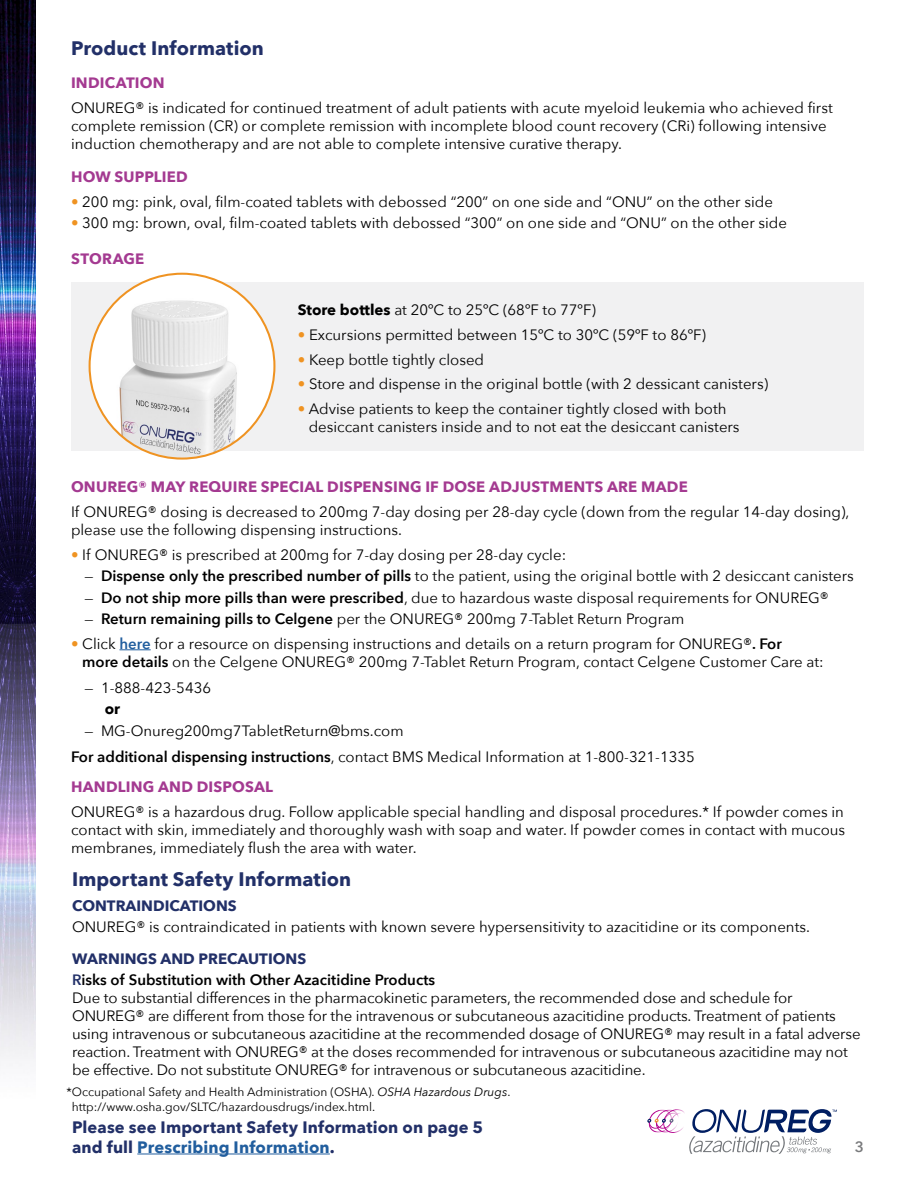
<style>
.page{position:relative;width:918px;height:1188px;background:#fff}
.page>*{position:absolute;margin:0;border:0;box-sizing:border-box;transform-origin:0 0}
.t1{font:700 19.5px "Avenir Next";letter-spacing:.005em;color:#223068}
.t2{font:700 16.5px/19.5px "Avenir Next";letter-spacing:.005em;color:#223068}
.t3{font:15px/18px "Avenir Next";color:#000}
.t4{font:700 15px "Avenir Next";letter-spacing:.01em;color:#a43a91}
.t5{font:600 15px/21.3px "Avenir Next";color:#000}
.t6{font:700 15px "Avenir Next";color:#223068}
.t7{font:700 15px "Avenir Next";color:#000}
.t8{font:600 15px "Avenir Next";color:#797a7c}
.t9{font:12px/14.4px "Avenir Next";color:#000}
.s1{color:#ef9322}
.s2{font-weight:700}
.s3{font-weight:600}
.s4{font-weight:600;color:#215e9e}
.s5{font-weight:700;color:#223068}
.s6{color:#223068}
.s7{font-style:italic}
.s8{color:#215e9e}
</style>
<div class="page">
<img style="left:0;top:0;width:36px;height:1059px">
<hr style="left:120px;top:649px;width:31px;height:1px;background:#215e9e">
<div style="left:71px;top:282px;width:793px;height:168px;background:#f1f1f2"></div>
<img style="left:90px;top:274px;width:184px;height:185px;border-radius:92px">
<hr style="left:137px;top:1154px;width:193px;height:1px;background:#215e9e">
<svg style="left:647px;top:1109px;width:190px;height:45px"></svg>
<h1 class="t1" style="left:71px;top:32px;width:194px">Product Information</h1>
<p class="t4" style="left:71px;top:70px;width:95px">INDICATION</p>
<p class="t3" style="left:71px;top:98px;width:763px">ONUREG® is indicated for continued treatment of adult patients with acute myeloid leukemia who achieved first complete remission (CR) or complete remission with incomplete blood count recovery (CRi) following intensive induction chemotherapy and are not able to complete intensive curative therapy.</p>
<p class="t4" style="left:71px;top:164px;width:118px">HOW SUPPLIED</p>
<p class="t3" style="left:71px;top:192px;width:703px"><span class="s1">•</span> 200 mg: pink, oval, film-coated tablets with debossed “200” on one side and “ONU” on the other side</p>
<p class="t3" style="left:71px;top:213px;width:718px"><span class="s1">•</span> 300 mg: brown, oval, film-coated tablets with debossed “300” on one side and “ONU” on the other side</p>
<p class="t4" style="left:71px;top:245px;width:75px">STORAGE</p>
<p class="t3" style="left:298px;top:300px;width:300px"><span class="s2">Store bottles</span> at 20ºC to 25ºC (68ºF to 77ºF)</p>
<p class="t3" style="left:298px;top:325px;width:410px"><span class="s1">•</span> Excursions permitted between 15ºC to 30ºC (59ºF to 86ºF)</p>
<p class="t3" style="left:298px;top:350px;width:188px"><span class="s1">•</span> Keep bottle tightly closed</p>
<p class="t3" style="left:298px;top:375px;width:472px"><span class="s1">•</span> Store and dispense in the original bottle (with 2 dessicant canisters)</p>
<p class="t3" style="left:309px;top:399px;width:432px;text-indent:-11px"><span class="s1">•</span> Advise patients to keep the container tightly closed with both desiccant canisters inside and to not eat the desiccant canisters</p>
<p class="t4" style="left:71px;top:474px;width:618px">ONUREG® MAY REQUIRE SPECIAL DISPENSING IF DOSE ADJUSTMENTS ARE MADE</p>
<p class="t3" style="left:71px;top:502px;width:780px">If ONUREG® dosing is decreased to 200mg 7-day dosing per 28-day cycle (down from the regular 14-day dosing), please use the following dispensing instructions.</p>
<p class="t3" style="left:71px;top:545px;width:497px"><span class="s1">•</span> If ONUREG® is prescribed at 200mg for 7-day dosing per 28-day cycle:</p>
<p class="t3" style="left:85px;top:566px;width:771px">— <span class="s3">Dispense only the prescribed number of pills</span> to the patient, using the original bottle with 2 desiccant canisters</p>
<p class="t3" style="left:85px;top:588px;width:746px">— <span class="s3">Do not ship more pills than were prescribed</span>, due to hazardous waste disposal requirements for ONUREG®</p>
<p class="t3" style="left:85px;top:609px;width:601px">— <span class="s3">Return remaining pills to Celgene</span> per the ONUREG® 200mg 7-Tablet Return Program</p>
<p class="t3" style="left:82px;top:634px;width:743px;text-indent:-11px"><span class="s1">•</span> Click <span class="s4">here</span> for a resource on dispensing instructions and details on a return program for ONUREG®<span class="s3">. For<br>more details</span> on the Celgene ONUREG® 200mg 7-Tablet Return Program, contact Celgene Customer Care at:</p>
<p class="t3" style="left:85px;top:678px;width:128px">— 1-888-423-5436</p>
<p class="t7" style="left:105px;top:696px;width:17px">or</p>
<p class="t3" style="left:71px;top:717px;width:625px;line-height:26.2px;text-indent:14px">— MG-Onureg200mg7TabletReturn@bms.com<br><span class="s3">For additional dispensing instructions</span>, contact BMS Medical Information at 1-800-321-1335</p>
<p class="t4" style="left:71px;top:774px;width:204px">HANDLING AND DISPOSAL</p>
<p class="t3" style="left:71px;top:802px;width:776px;text-align:justify">ONUREG® is a hazardous drug. Follow applicable special handling and disposal procedures.* If powder comes in contact with skin, immediately and thoroughly wash with soap and water. If powder comes in contact with mucous membranes, immediately flush the area with water.</p>
<h1 class="t1" style="left:72px;top:863px;width:281px">Important Safety Information</h1>
<p class="t6" style="left:72px;top:893px;width:166px">CONTRAINDICATIONS</p>
<p class="t3" style="left:72px;top:918px;width:739px">ONUREG® is contraindicated in patients with known severe hypersensitivity to azacitidine or its components.</p>
<p class="t5" style="left:72px;top:948px;width:365px"><span class="s5">WARNINGS AND PRECAUTIONS<br></span><span class="s6">R</span>isks of Substitution with Other Azacitidine Products</p>
<p class="t3" style="left:72px;top:989px;width:790px">Due to substantial differences in the pharmacokinetic parameters, the recommended dose and schedule for ONUREG® are different from those for the intravenous or subcutaneous azacitidine products. Treatment of patients using intravenous or subcutaneous azacitidine at the recommended dosage of ONUREG® may result in a fatal adverse reaction. Treatment with ONUREG® at the doses recommended for intravenous or subcutaneous azacitidine may not be effective. Do not substitute ONUREG® for intravenous or subcutaneous azacitidine.</p>
<p class="t9" style="left:72px;top:1085px;width:440px;text-indent:-5px">*Occupational Safety and Health Administration (OSHA). <span class="s7">OSHA Hazardous Drugs</span>. http://www.osha.gov/SLTC/hazardousdrugs/index.html.</p>
<p class="t2" style="left:72px;top:1117px;width:413px">Please see Important Safety Information on page 5 and full <span class="s8">Prescribing Information</span>.</p>
<p class="t8" style="left:855px;top:1134px;width:11px">3</p>
</div>
